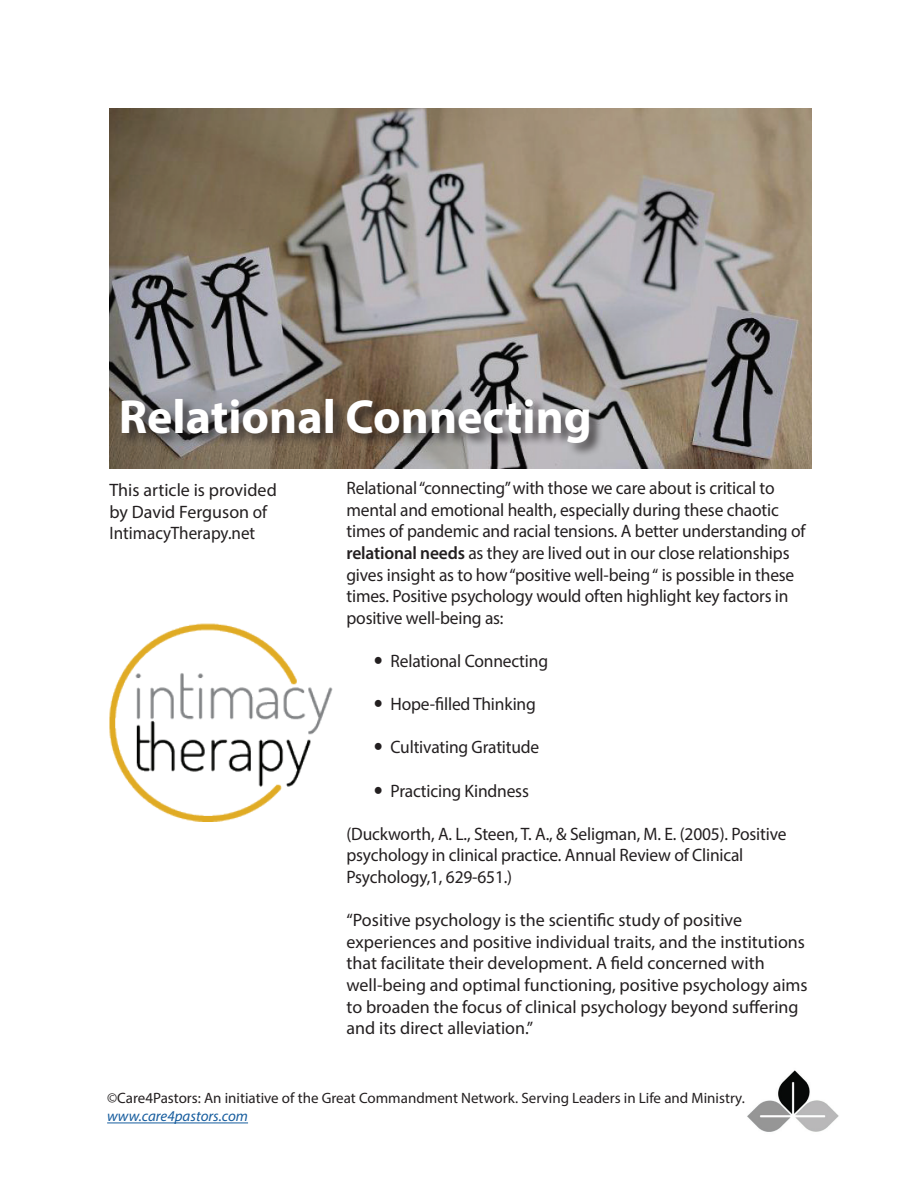
<style>
.page{position:relative;width:918px;height:1188px;background:#fff}
.page>*{position:absolute;margin:0;border:0;box-sizing:border-box;transform-origin:0 0}
.t1{font:700 48px "Myriad Pro";color:#fff}
.t2{font:18px/21.6px "Myriad Pro";letter-spacing:-.01em;color:#231f20}
.t3{font:15px "Myriad Pro";color:#231f20}
.t4{font:italic 15px "Myriad Pro";color:#175d9e}
.s1{font-weight:600}
</style>
<div class="page">
<img style="left:747px;top:1070px;width:92px;height:62px">
<hr style="left:107px;top:1123px;width:141px;height:1px;background:#175d9e">
<img style="left:110px;top:108px;width:702px;height:361px">
<div style="left:121px;top:397px;width:483px;height:61px;background:#231f20;opacity:.75"></div>
<img style="left:109px;top:623px;width:224px;height:199px">
<h1 class="t1" style="left:119px;top:385px;width:475px">Relational Connecting</h1>
<p class="t2" style="left:110px;top:479px;width:169px">This article is provided by David Ferguson of<br>IntimacyTherapy.net</p>
<p class="t2" style="left:346px;top:477px;width:461px">Relational “connecting” with those we care about is critical to mental and emotional health, especially during these chaotic times of pandemic and racial tensions. A better understanding of <span class="s1">relational needs</span> as they are lived out in our close relationships gives insight as to how “positive well-being “ is possible in these times. Positive psychology would often highlight key factors in positive well-being as:</p>
<p class="t2" style="left:391px;top:650px;width:159px">Relational Connecting</p>
<p class="t2" style="left:391px;top:693px;width:147px">Hope-filled Thinking</p>
<p class="t2" style="left:391px;top:736px;width:150px">Cultivating Gratitude</p>
<p class="t2" style="left:391px;top:780px;width:140px">Practicing Kindness</p>
<p class="t2" style="left:346px;top:823px;width:441px">(Duckworth, A. L., Steen, T. A., &amp; Seligman, M. E. (2005). Positive psychology in clinical practice. Annual Review of Clinical<br>Psychology,1, 629-651.)</p>
<p class="t2" style="left:346px;top:909px;width:463px">“Positive psychology is the scientific study of positive experiences and positive individual traits, and the institutions that facilitate their development. A field concerned with well-being and optimal functioning, positive psychology aims to broaden the focus of clinical psychology beyond suffering and its direct alleviation.”</p>
<p class="t3" style="left:107px;top:1089px;width:639px">©Care4Pastors: An initiative of the Great Commandment Network. Serving Leaders in Life and Ministry.</p>
<p class="t4" style="left:107px;top:1107px;width:142px">www.care4pastors.com</p>
</div>
